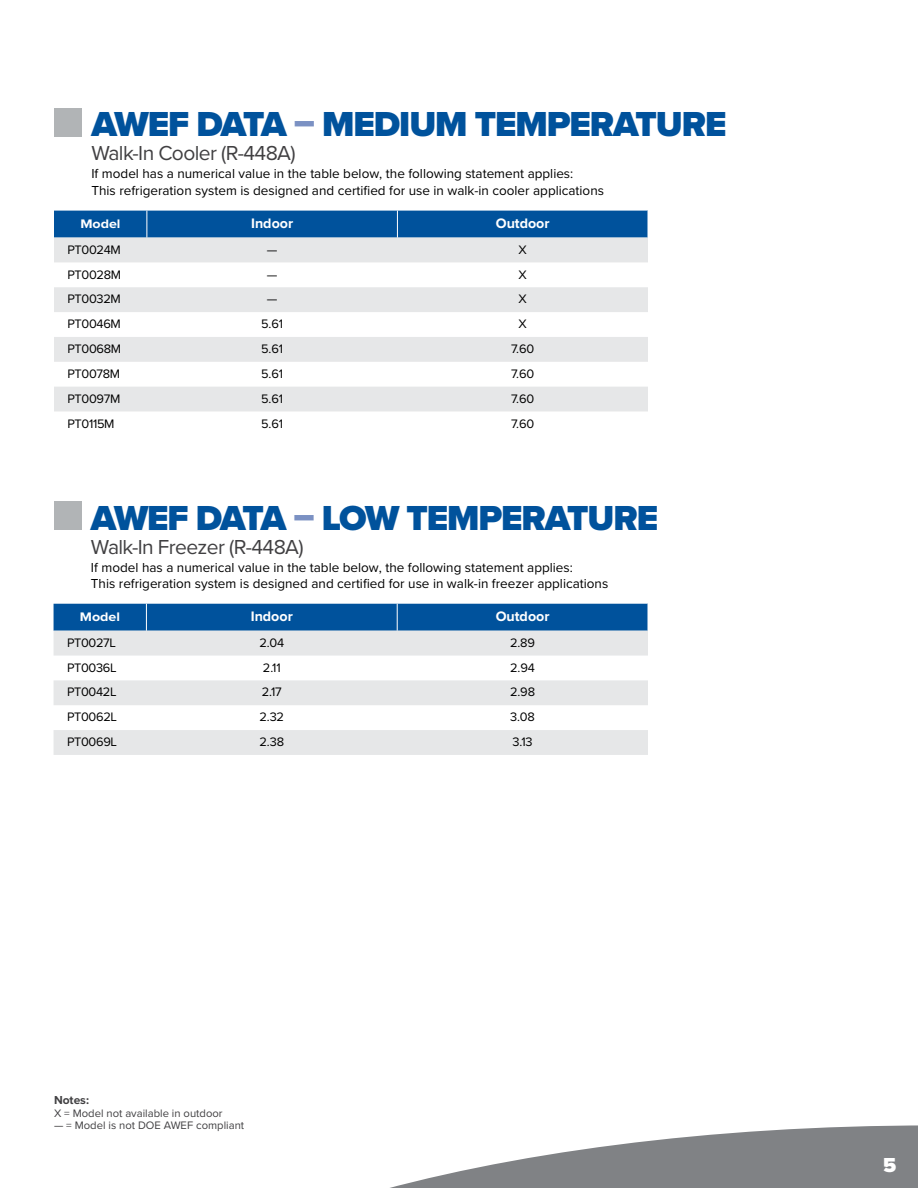
<style>
.page{position:relative;width:918px;height:1188px;background:#fff}
.page>*{position:absolute;margin:0;border:0;box-sizing:border-box;transform-origin:0 0}
.t1{font:900 36px "Proxima Nova";letter-spacing:-.03em;color:#00529c}
.t2{font:21px "Proxima Nova";letter-spacing:-.03em;color:#414042}
.t3{font:900 21px "Proxima Nova";color:#fff}
.t4{font:700 14.25px "Proxima Nova";color:#fff}
.t5{font:13.5px/16.5px "Proxima Nova";color:#000}
.t6{font:700 12.9px "Proxima Nova";color:#fff;scale:1.11 1}
.t7{font:12.75px "Proxima Nova";letter-spacing:-.025em;color:#000}
.t8{font:700 12px "Proxima Nova";color:#414042}
.t9{font:11.25px "Proxima Nova";color:#414042}
.s1{color:#7b91c3}
</style>
<div class="page">
<svg style="left:390px;top:1125px;width:528px;height:63px"></svg>
<div style="left:54px;top:108px;width:28px;height:28px;background:#b1b4b6"></div>
<svg style="left:54px;top:238px;width:594px;height:173px;fill:#e6e7e8"></svg>
<div style="left:54px;top:211px;width:594px;height:27px;background:#00529c"></div>
<div style="left:54px;top:501px;width:28px;height:29px;background:#b1b4b6"></div>
<svg style="left:54px;top:631px;width:594px;height:124px;fill:#e6e7e8"></svg>
<div style="left:54px;top:604px;width:594px;height:27px;background:#00529c"></div>
<h1 class="t1" style="left:91px;top:98px;width:637px">AWEF DATA <span class="s1">–</span> MEDIUM TEMPERATURE</h1>
<h2 class="t2" style="left:91px;top:138px;width:206px">Walk-In Cooler (R-448A)</h2>
<p class="t5" style="left:91px;top:165px;width:514px">If model has a numerical value in the table below, the following statement applies:<br>This refrigeration system is designed and certified for use in walk-in cooler applications</p>
<p class="t6" style="left:80px;top:214px;width:38px">Model</p>
<p class="t4" style="left:251px;top:213px;width:43px">Indoor</p>
<p class="t4" style="left:496px;top:213px;width:55px">Outdoor</p>
<p class="t7" style="left:68px;top:240px;width:55px">PT0024M</p>
<p class="t7" style="left:267px;top:240px;width:12px">—</p>
<p class="t7" style="left:519px;top:240px;width:10px">X</p>
<p class="t7" style="left:67px;top:265px;width:55px">PT0028M</p>
<p class="t7" style="left:267px;top:265px;width:12px">—</p>
<p class="t7" style="left:519px;top:265px;width:10px">X</p>
<p class="t7" style="left:67px;top:290px;width:55px">PT0032M</p>
<p class="t7" style="left:267px;top:290px;width:12px">—</p>
<p class="t7" style="left:519px;top:290px;width:10px">X</p>
<p class="t7" style="left:67px;top:314px;width:55px">PT0046M</p>
<p class="t7" style="left:261px;top:314px;width:23px">5.61</p>
<p class="t7" style="left:519px;top:314px;width:10px">X</p>
<p class="t7" style="left:67px;top:339px;width:55px">PT0068M</p>
<p class="t7" style="left:261px;top:339px;width:23px">5.61</p>
<p class="t7" style="left:511px;top:339px;width:25px">7.60</p>
<p class="t7" style="left:67px;top:364px;width:54px">PT0078M</p>
<p class="t7" style="left:261px;top:364px;width:23px">5.61</p>
<p class="t7" style="left:511px;top:364px;width:25px">7.60</p>
<p class="t7" style="left:67px;top:389px;width:54px">PT0097M</p>
<p class="t7" style="left:261px;top:389px;width:23px">5.61</p>
<p class="t7" style="left:511px;top:389px;width:25px">7.60</p>
<p class="t7" style="left:67px;top:414px;width:49px">PT0115M</p>
<p class="t7" style="left:261px;top:414px;width:23px">5.61</p>
<p class="t7" style="left:511px;top:414px;width:25px">7.60</p>
<h1 class="t1" style="left:91px;top:491px;width:569px">AWEF DATA <span class="s1">–</span> LOW TEMPERATURE</h1>
<h2 class="t2" style="left:91px;top:531px;width:214px">Walk-In Freezer (R-448A)</h2>
<p class="t5" style="left:91px;top:558px;width:519px">If model has a numerical value in the table below, the following statement applies:<br>This refrigeration system is designed and certified for use in walk-in freezer applications</p>
<p class="t6" style="left:80px;top:607px;width:38px">Model</p>
<p class="t4" style="left:251px;top:606px;width:43px">Indoor</p>
<p class="t4" style="left:496px;top:606px;width:55px">Outdoor</p>
<p class="t7" style="left:67px;top:633px;width:51px">PT0027L</p>
<p class="t7" style="left:259px;top:633px;width:26px">2.04</p>
<p class="t7" style="left:510px;top:633px;width:26px">2.89</p>
<p class="t7" style="left:67px;top:658px;width:51px">PT0036L</p>
<p class="t7" style="left:263px;top:658px;width:19px">2.11</p>
<p class="t7" style="left:510px;top:658px;width:26px">2.94</p>
<p class="t7" style="left:67px;top:683px;width:51px">PT0042L</p>
<p class="t7" style="left:262px;top:683px;width:21px">2.17</p>
<p class="t7" style="left:510px;top:683px;width:26px">2.98</p>
<p class="t7" style="left:67px;top:708px;width:51px">PT0062L</p>
<p class="t7" style="left:259px;top:708px;width:26px">2.32</p>
<p class="t7" style="left:510px;top:708px;width:26px">3.08</p>
<p class="t7" style="left:67px;top:732px;width:52px">PT0069L</p>
<p class="t7" style="left:260px;top:732px;width:26px">2.38</p>
<p class="t7" style="left:513px;top:732px;width:22px">3.13</p>
<p class="t8" style="left:54px;top:1091px;width:37px">Notes:</p>
<p class="t9" style="left:54px;top:1105px;width:170px">X = Model not available in outdoor</p>
<p class="t9" style="left:54px;top:1117px;width:192px">— = Model is not DOE AWEF compliant</p>
<h2 class="t3" style="left:883px;top:1149px;width:15px">5</h2>
</div>
